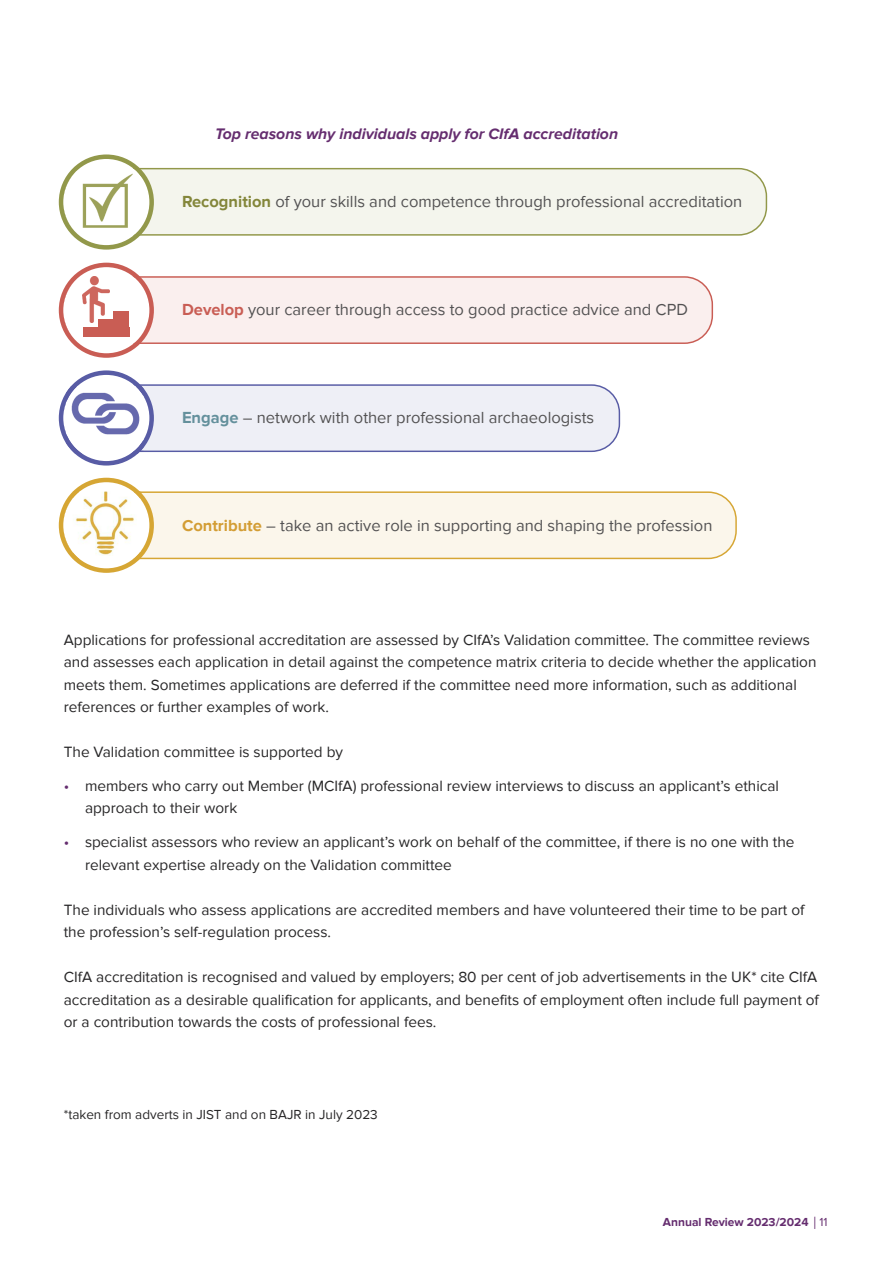
<style>
.page{position:relative;width:893px;height:1263px;background:#fff}
.page>*{position:absolute;margin:0;border:0;box-sizing:border-box;transform-origin:0 0}
.t1{font:16.5px "Proxima Nova";color:#525152}
.t2{font:italic 700 15.75px "Proxima Nova";color:#652d6f}
.t3{font:15.3px/22.5px "Proxima Nova";color:#272627}
.t4{font:13.5px "Proxima Nova";color:#272627}
.t5{font:700 12px "Proxima Nova";color:#652d6f}
.s1{font-weight:700;color:#83863a}
.s2{font-weight:700;color:#c95d54}
.s3{font-weight:700;color:#64909c}
.s4{font-weight:700;color:#d39d34}
.s5{color:#652d6f}
.s6{font-weight:400}
</style>
<div class="page">
<div style="left:154px;top:168px;width:613px;height:68px;background:#f4f5ed"></div>
<svg style="left:154px;top:491px;width:583px;height:68px"></svg>
<svg style="left:59px;top:263px;width:654px;height:95px"></svg>
<svg style="left:59px;top:478px;width:95px;height:95px"></svg>
<svg style="left:59px;top:370px;width:561px;height:96px"></svg>
<img style="left:130px;top:440px;width:14px;height:14px">
<img style="left:66px;top:434px;width:17px;height:20px">
<img style="left:66px;top:386px;width:11px;height:16px">
<svg style="left:59px;top:154px;width:95px;height:96px"></svg>
<img style="left:82px;top:277px;width:28px;height:45px">
<div style="left:83px;top:328px;width:46px;height:9px;background:#c95d54"></div>
<div style="left:98px;top:319px;width:16px;height:9px;background:#c95d54"></div>
<div style="left:113px;top:311px;width:16px;height:18px;background:#c95d54"></div>
<p class="t2" style="left:215px;top:124px;width:404px">Top reasons why individuals apply for CIfA accreditation</p>
<p class="t1" style="left:182px;top:192px;width:562px"><span class="s1">Recognition</span> of your skills and competence through professional accreditation</p>
<p class="t1" style="left:182px;top:300px;width:507px"><span class="s2">Develop</span> your career through access to good practice advice and CPD</p>
<p class="t1" style="left:182px;top:408px;width:414px"><span class="s3">Engage</span> – network with other professional archaeologists</p>
<p class="t1" style="left:182px;top:516px;width:532px"><span class="s4">Contribute</span> – take an active role in supporting and shaping the profession</p>
<p class="t3" style="left:64px;top:628px;width:754px">Applications for professional accreditation are assessed by CIfA’s Validation committee. The committee reviews and assesses each application in detail against the competence matrix criteria to decide whether the application meets them. Sometimes applications are deferred if the committee need more information, such as additional references or further examples of work.</p>
<p class="t3" style="left:64px;top:741px;width:281px">The Validation committee is supported by</p>
<p class="t3" style="left:85px;top:775px;width:695px;text-indent:-21px"><span class="s5">•</span> members who carry out Member (MCIfA) professional review interviews to discuss an applicant’s ethical approach to their work</p>
<p class="t3" style="left:85px;top:831px;width:711px;text-indent:-21px"><span class="s5">•</span> specialist assessors who review an applicant’s work on behalf of the committee, if there is no one with the relevant expertise already on the Validation committee</p>
<p class="t3" style="left:64px;top:898px;width:742px">The individuals who assess applications are accredited members and have volunteered their time to be part of the profession’s self-regulation process.</p>
<p class="t3" style="left:64px;top:966px;width:757px;text-align:justify">CIfA accreditation is recognised and valued by employers; 80 per cent of job advertisements in the UK* cite CIfA accreditation as a desirable qualification for applicants, and benefits of employment often include full payment of or a contribution towards the costs of professional fees.</p>
<p class="t4" style="left:64px;top:1107px;width:316px">*taken from adverts in JIST and on BAJR in July 2023</p>
<p class="t5" style="left:663px;top:1215px;width:166px">Annual Review 2023/2024 <span class="s6">11</span></p>
</div>
